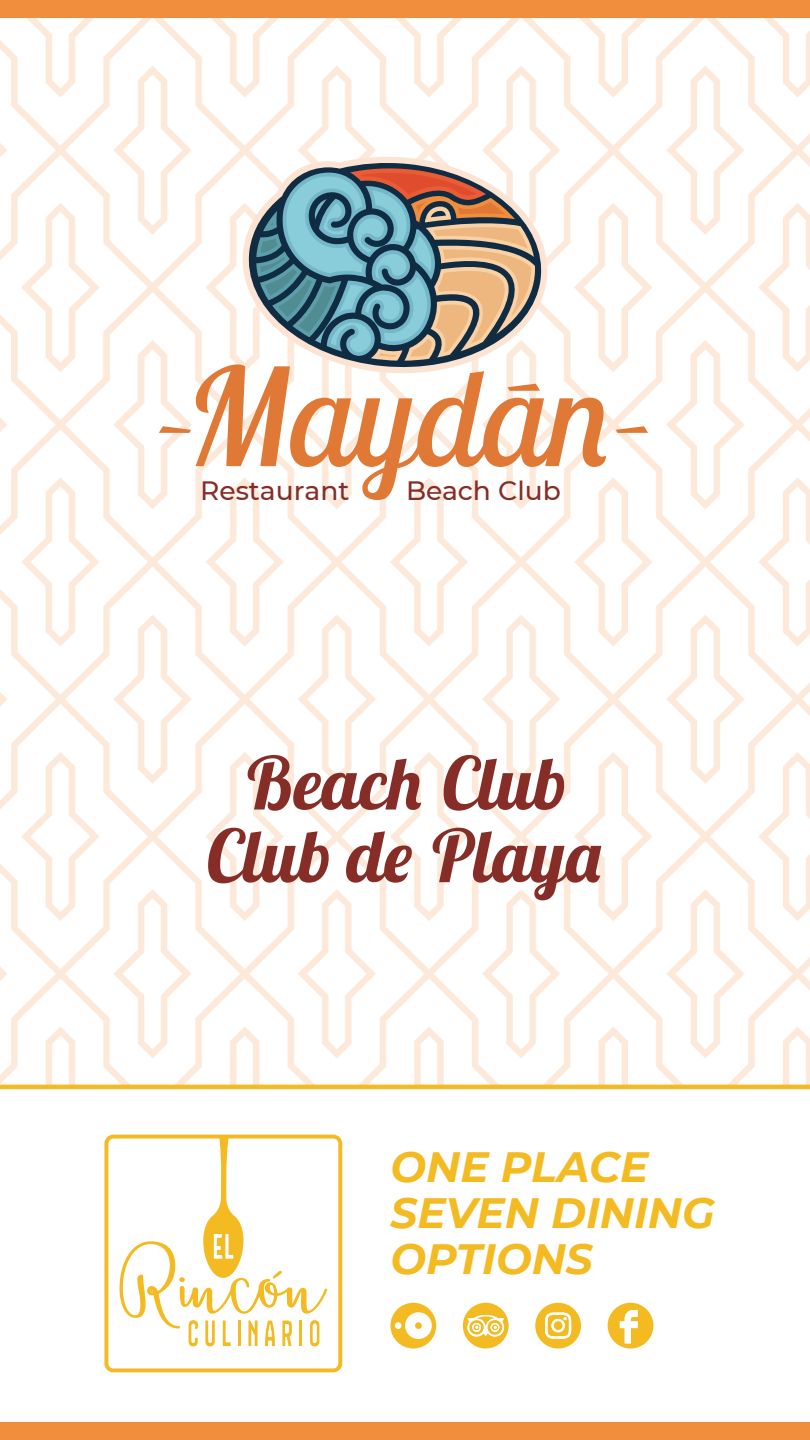
<style>
.page{position:relative;width:810px;height:1440px;background:#fff}
.page>*{position:absolute;margin:0;border:0;box-sizing:border-box;transform-origin:0 0}
.t1{font:italic 135.52px "Lobster Two";color:#e07935}
.t2{font:italic 700 72.68px/72.7px "Lobster Two";color:#872d27;text-align:center}
.t3{font:italic 700 42.3px/45.9px "Montserrat";color:#f3ba21}
.t4{font:500 26.55px "Montserrat";color:#872d27}
</style>
<div class="page">
<img style="left:0;top:17px;width:810px;height:1068px">
<hr style="left:0;top:1085px;width:810px;height:4px;background:#f3ba21">
<div style="left:0;top:0;width:810px;height:17px;background:#f18e3d"></div>
<div style="left:0;top:1423px;width:810px;height:17px;background:#f18e3d"></div>
<svg style="left:463px;top:1303px;width:46px;height:46px"></svg>
<svg style="left:608px;top:1303px;width:45px;height:46px"></svg>
<svg style="left:535px;top:1303px;width:46px;height:46px"></svg>
<div style="left:554px;top:1321px;width:9px;height:9px;background:#f3ba21;border-radius:50%"></div>
<svg style="left:390px;top:1302px;width:46px;height:47px"></svg>
<div style="left:395px;top:1322px;width:7px;height:7px;background:#fff;border-radius:50%"></div>
<svg style="left:104px;top:1135px;width:238px;height:237px"></svg>
<svg style="left:120px;top:1234px;width:207px;height:112px"></svg>
<svg style="left:243px;top:156px;width:307px;height:224px"></svg>
<svg style="left:242px;top:162px;width:306px;height:212px"></svg>
<svg style="left:256px;top:167px;width:279px;height:194px;background:#899593"></svg>
<svg style="left:508px;top:384px;width:32px;height:7px"></svg>
<svg style="left:616px;top:426px;width:32px;height:7px"></svg>
<svg style="left:159px;top:426px;width:32px;height:7px"></svg>
<h1 class="t1" style="left:188px;top:331px;width:427px">Maydan</h1>
<p class="t4" style="left:200px;top:472px;width:151px">Restaurant</p>
<p class="t4" style="left:406px;top:472px;width:156px">Beach Club</p>
<h2 class="t2" style="left:205px;top:746px;width:400px">Beach Club<br>Club de Playa</h2>
<p class="t3" style="left:390px;top:1142px;width:326px">ONE PLACE<br>SEVEN DINING<br>OPTIONS</p>
</div>
